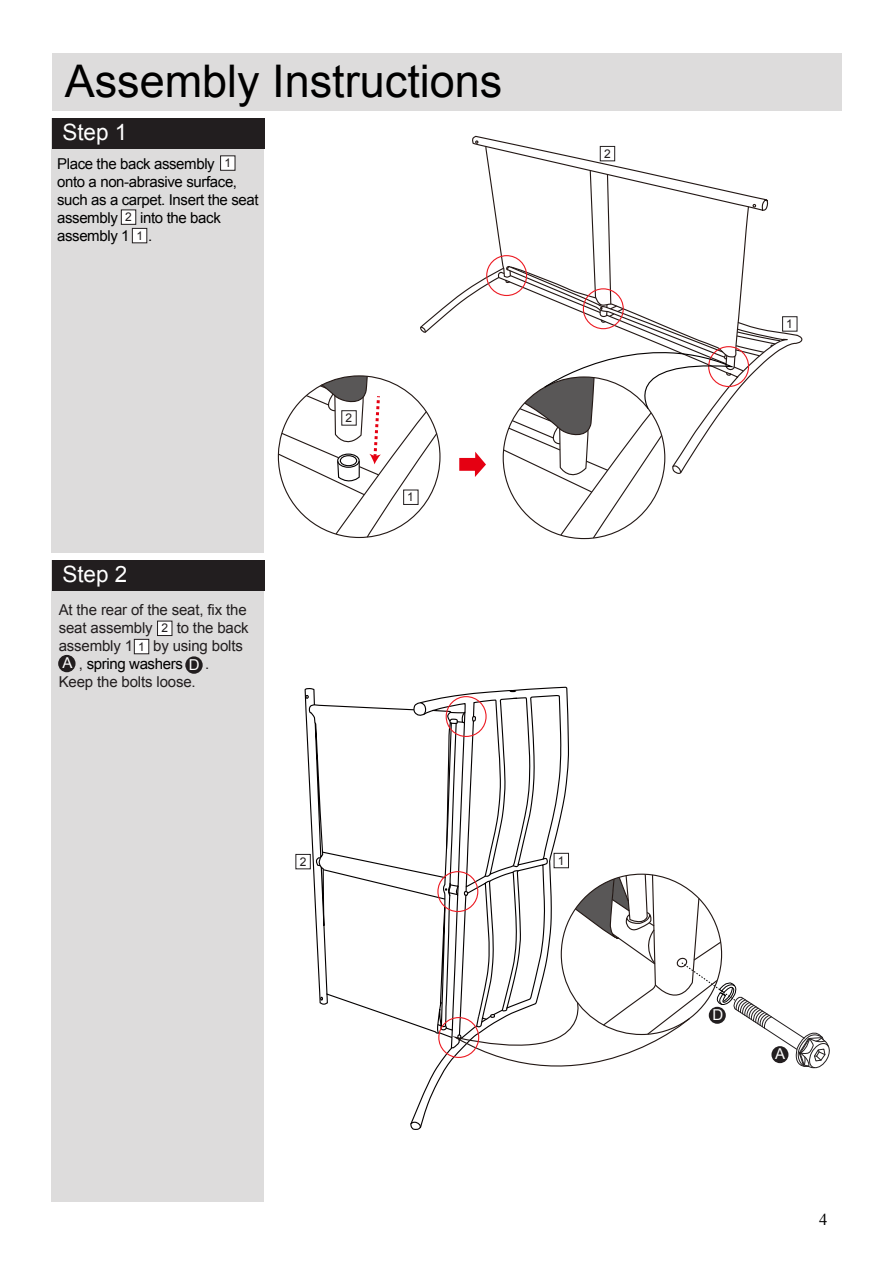
<style>
.page{position:relative;width:893px;height:1263px;background:#fff}
.page>*{position:absolute;margin:0;border:0;box-sizing:border-box;transform-origin:0 0}
.t1{font:45px "Arial";color:#000}
.t2{font:22.5px "Arial";color:#fff}
.t3{font:16.5px "Times New Roman";color:#000}
.t4{font:15px/18px "Arial";letter-spacing:-.01em;color:#221e1f}
.t5{font:15px/18px "Arial";letter-spacing:-.025em;color:#000}
.t6{font:15px "Arial";color:#fff}
.t7{font:12px "Arial";color:#221e1f}
.s1{color:#fff}
.s2{color:#000}
</style>
<div class="page">
<svg style="left:420px;top:326px;width:7px;height:7px"></svg>
<div style="left:51px;top:118px;width:213px;height:435px;background:#dddcdc"></div>
<div style="left:51px;top:560px;width:213px;height:641px;background:#dddcdc"></div>
<div style="left:52px;top:118px;width:212px;height:30px;background:#221e1f"></div>
<div style="left:52px;top:53px;width:789px;height:58px;background:#dddcdc"></div>
<div style="left:52px;top:560px;width:212px;height:30px;background:#221e1f"></div>
<svg style="left:277px;top:375px;width:164px;height:164px"></svg>
<svg style="left:459px;top:136px;width:339px;height:404px"></svg>
<div style="left:58px;top:655px;width:18px;height:17px;background:#221e1f;border-radius:50%"></div>
<div style="left:185px;top:656px;width:18px;height:18px;background:#221e1f;border-radius:50%"></div>
<div style="left:220px;top:155px;width:15px;height:16px;background:#fff;border:1px solid #221e1f"></div>
<div style="left:121px;top:210px;width:15px;height:15px;background:#fff;border:1px solid #221e1f"></div>
<div style="left:132px;top:228px;width:15px;height:15px;background:#fff;border:1px solid #221e1f"></div>
<div style="left:403px;top:490px;width:15px;height:15px;background:#fff;border:1px solid #221e1f"></div>
<div style="left:341px;top:410px;width:16px;height:15px;background:#fff;border:1px solid #221e1f"></div>
<div style="left:295px;top:854px;width:16px;height:15px;background:#fff;border:1px solid #221e1f"></div>
<div style="left:157px;top:621px;width:15px;height:15px;background:#fff;border:1px solid #221e1f"></div>
<div style="left:134px;top:639px;width:15px;height:15px;background:#fff;border:1px solid #221e1f"></div>
<svg style="left:305px;top:695px;width:525px;height:435px"></svg>
<h1 class="t1" style="left:65px;top:52px;width:439px">Assembly Instructions</h1>
<h2 class="t2" style="left:62px;top:118px;width:67px">Step 1</h2>
<p class="t5" style="left:57px;top:155px;width:203px">Place the back assembly<br>onto a non-abrasive surface, such as a carpet. Insert the seat assembly</p>
<p class="t7" style="left:225px;top:155px;width:8px">1</p>
<p class="t5" style="left:57px;top:209px;width:165px;text-indent:83px">into the back assembly 1 .</p>
<p class="t7" style="left:125px;top:209px;width:8px">2</p>
<p class="t7" style="left:136px;top:228px;width:8px">1</p>
<p class="t7" style="left:604px;top:146px;width:8px">2</p>
<h2 class="t2" style="left:62px;top:559px;width:67px">Step 2</h2>
<p class="t4" style="left:59px;top:601px;width:189px">At the rear of the seat, fix the seat assembly</p>
<p class="t4" style="left:177px;top:619px;width:73px">to the back</p>
<p class="t7" style="left:161px;top:620px;width:8px">2</p>
<p class="t4" style="left:59px;top:637px;width:76px">assembly 1</p>
<p class="t4" style="left:59px;top:637px;width:186px;text-indent:94px">by using bolts<br><span class="s1">A</span> , <span class="s2">spring washers</span> <span class="s1">D</span> .<br>Keep the bolts loose.</p>
<p class="t7" style="left:138px;top:638px;width:8px">1</p>
<p class="t7" style="left:345px;top:410px;width:8px">2</p>
<p class="t7" style="left:407px;top:489px;width:8px">1</p>
<p class="t7" style="left:300px;top:853px;width:8px">2</p>
<p class="t7" style="left:558px;top:852px;width:8px">1</p>
<p class="t7" style="left:786px;top:316px;width:8px">1</p>
<p class="t6" style="left:712px;top:1005px;width:12px">D</p>
<p class="t6" style="left:775px;top:1044px;width:12px">A</p>
<p class="t3" style="left:819px;top:1208px;width:10px">4</p>
</div>
